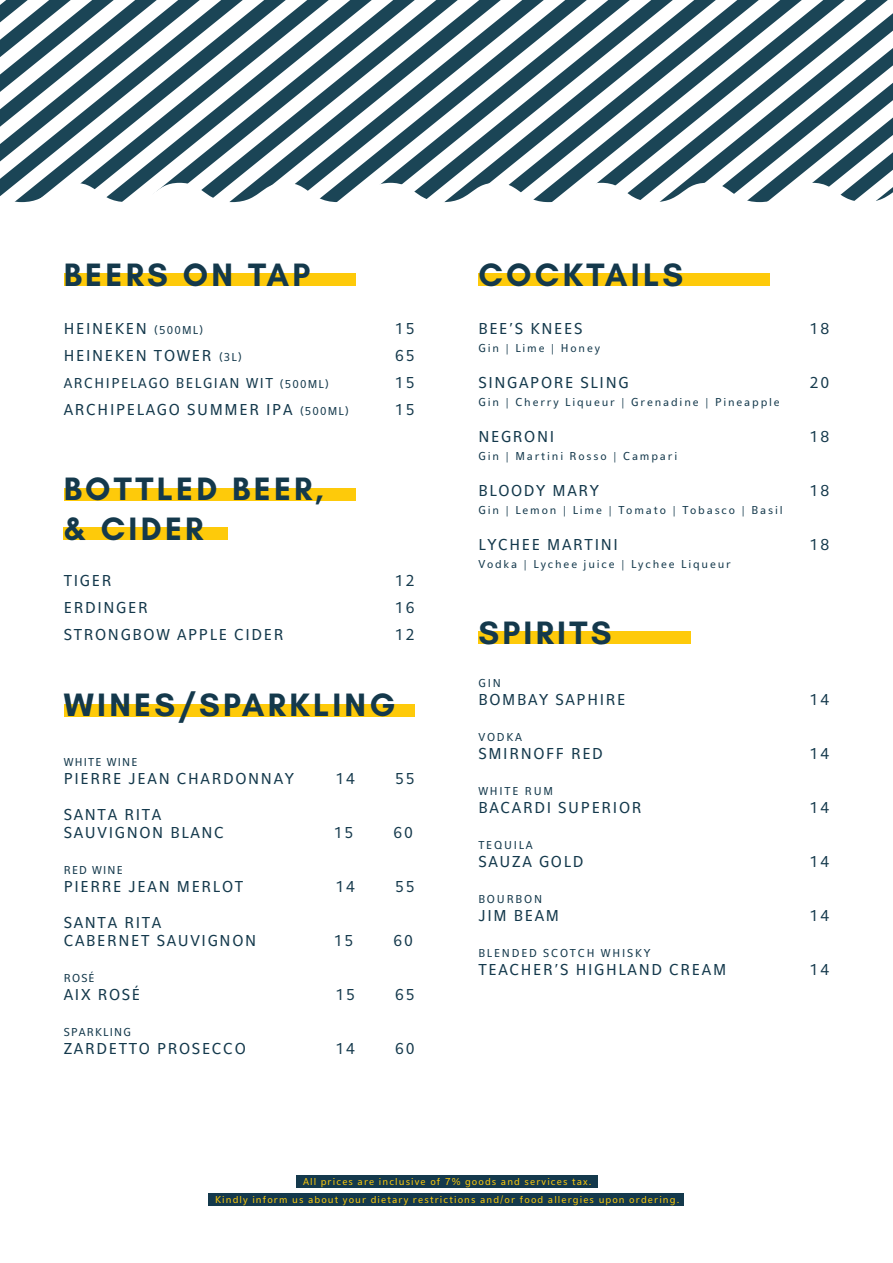
<style>
.page{position:relative;width:893px;height:1263px;background:#fff}
.page>*{position:absolute;margin:0;border:0;box-sizing:border-box;transform-origin:0 0}
.t1{font:700 33px/39.6px "Glacial Indifference";letter-spacing:.1em;color:#14394c}
.t2{font:16.5px/18px "Eau Douce Sans";letter-spacing:.1em;color:#14394c}
.t3{font:15px "Eau Douce Sans";letter-spacing:.1em;color:#14394c}
.t4{font:12px "Eau Douce Sans";letter-spacing:.15em;color:#14394c}
.t5{font:12px "Eau Douce Sans";letter-spacing:.1em;color:#14394c}
.t6{font:10.5px/18px "Eau Douce Sans";letter-spacing:.1em;color:#feca0a;text-align:center}
.s1{font-size:12px}
</style>
<div class="page">
<svg style="left:0;top:0;width:893px;height:202px"></svg>
<div style="left:64px;top:704px;width:351px;height:12px;background:#feca0a"></div>
<div style="left:478px;top:273px;width:292px;height:13px;background:#feca0a"></div>
<div style="left:64px;top:528px;width:164px;height:12px;background:#feca0a"></div>
<div style="left:64px;top:488px;width:291px;height:13px;background:#feca0a"></div>
<div style="left:478px;top:631px;width:213px;height:13px;background:#feca0a"></div>
<div style="left:64px;top:273px;width:291px;height:13px;background:#feca0a"></div>
<div style="left:209px;top:1193px;width:475px;height:13px;background:#14394c"></div>
<div style="left:296px;top:1175px;width:302px;height:12px;background:#14394c"></div>
<h1 class="t1" style="left:64px;top:254px;width:248px">BEERS ON TAP</h1>
<p class="t2" style="left:64px;top:319px;width:141px">HEINEKEN <span class="s1">(500ML)</span></p>
<p class="t2" style="left:395px;top:319px;width:21px">15</p>
<p class="t2" style="left:64px;top:346px;width:180px">HEINEKEN TOWER <span class="s1">(3L)</span></p>
<p class="t2" style="left:395px;top:346px;width:21px">65</p>
<p class="t3" style="left:64px;top:375px;width:267px">ARCHIPELAGO BELGIAN WIT <span class="s1">(500ML)</span></p>
<p class="t2" style="left:395px;top:373px;width:21px">15</p>
<p class="t2" style="left:64px;top:400px;width:287px">ARCHIPELAGO SUMMER IPA <span class="s1">(500ML)</span></p>
<p class="t2" style="left:395px;top:400px;width:21px">15</p>
<h1 class="t1" style="left:64px;top:469px;width:262px">BOTTLED BEER, &amp; CIDER</h1>
<p class="t2" style="left:64px;top:571px;width:49px">TIGER</p>
<p class="t2" style="left:395px;top:571px;width:21px">12</p>
<p class="t2" style="left:64px;top:598px;width:85px">ERDINGER</p>
<p class="t2" style="left:395px;top:598px;width:21px">16</p>
<p class="t2" style="left:64px;top:625px;width:221px">STRONGBOW APPLE CIDER</p>
<p class="t2" style="left:395px;top:625px;width:21px">12</p>
<h1 class="t1" style="left:64px;top:685px;width:333px">WINES/SPARKLING</h1>
<p class="t5" style="left:64px;top:756px;width:75px">WHITE WINE</p>
<p class="t2" style="left:64px;top:770px;width:232px">PIERRE JEAN CHARDONNAY</p>
<p class="t2" style="left:336px;top:770px;width:21px">14</p>
<p class="t2" style="left:395px;top:770px;width:21px">55</p>
<p class="t2" style="left:64px;top:806px;width:162px">SANTA RITA<br>SAUVIGNON BLANC</p>
<p class="t2" style="left:334px;top:824px;width:21px">15</p>
<p class="t2" style="left:394px;top:824px;width:21px">60</p>
<p class="t4" style="left:64px;top:864px;width:61px">RED WINE</p>
<p class="t2" style="left:64px;top:878px;width:181px">PIERRE JEAN MERLOT</p>
<p class="t2" style="left:336px;top:878px;width:21px">14</p>
<p class="t2" style="left:395px;top:878px;width:21px">55</p>
<p class="t2" style="left:64px;top:914px;width:194px">SANTA RITA<br>CABERNET SAUVIGNON</p>
<p class="t2" style="left:334px;top:932px;width:21px">15</p>
<p class="t2" style="left:394px;top:932px;width:21px">60</p>
<p class="t4" style="left:64px;top:972px;width:32px">ROSÉ</p>
<p class="t2" style="left:64px;top:986px;width:78px">AIX ROSÉ</p>
<p class="t2" style="left:336px;top:986px;width:21px">15</p>
<p class="t2" style="left:395px;top:986px;width:21px">65</p>
<p class="t5" style="left:64px;top:1026px;width:69px">SPARKLING</p>
<p class="t2" style="left:64px;top:1040px;width:184px">ZARDETTO PROSECCO</p>
<p class="t2" style="left:336px;top:1040px;width:21px">14</p>
<p class="t2" style="left:395px;top:1040px;width:21px">60</p>
<h1 class="t1" style="left:478px;top:254px;width:206px">COCKTAILS</h1>
<p class="t2" style="left:478px;top:319px;width:106px">BEE'S KNEES</p>
<p class="t2" style="left:810px;top:319px;width:21px">18</p>
<p class="t4" style="left:478px;top:341px;width:123px">Gin | Lime | Honey</p>
<p class="t2" style="left:478px;top:373px;width:152px">SINGAPORE SLING</p>
<p class="t2" style="left:810px;top:373px;width:21px">20</p>
<p class="t4" style="left:478px;top:395px;width:303px">Gin | Cherry Liqueur | Grenadine | Pineapple</p>
<p class="t2" style="left:478px;top:427px;width:77px">NEGRONI</p>
<p class="t2" style="left:810px;top:427px;width:21px">18</p>
<p class="t4" style="left:478px;top:449px;width:200px">Gin | Martini Rosso | Campari</p>
<p class="t2" style="left:478px;top:481px;width:122px">BLOODY MARY</p>
<p class="t2" style="left:810px;top:481px;width:21px">18</p>
<p class="t4" style="left:478px;top:503px;width:306px">Gin | Lemon | Lime | Tomato | Tobasco | Basil</p>
<p class="t2" style="left:478px;top:535px;width:141px">LYCHEE MARTINI</p>
<p class="t2" style="left:810px;top:535px;width:21px">18</p>
<p class="t4" style="left:478px;top:557px;width:254px">Vodka | Lychee juice | Lychee Liqueur</p>
<h1 class="t1" style="left:478px;top:613px;width:135px">SPIRITS</h1>
<p class="t4" style="left:478px;top:677px;width:24px">GIN</p>
<p class="t2" style="left:478px;top:691px;width:149px">BOMBAY SAPHIRE</p>
<p class="t2" style="left:810px;top:691px;width:21px">14</p>
<p class="t4" style="left:478px;top:731px;width:45px">VODKA</p>
<p class="t2" style="left:478px;top:745px;width:126px">SMIRNOFF RED</p>
<p class="t2" style="left:810px;top:745px;width:21px">14</p>
<p class="t4" style="left:478px;top:785px;width:76px">WHITE RUM</p>
<p class="t2" style="left:478px;top:799px;width:165px">BACARDI SUPERIOR</p>
<p class="t2" style="left:810px;top:799px;width:21px">14</p>
<p class="t4" style="left:478px;top:839px;width:56px">TEQUILA</p>
<p class="t2" style="left:478px;top:853px;width:107px">SAUZA GOLD</p>
<p class="t2" style="left:810px;top:853px;width:21px">14</p>
<p class="t4" style="left:478px;top:893px;width:65px">BOURBON</p>
<p class="t2" style="left:478px;top:907px;width:82px">JIM BEAM</p>
<p class="t2" style="left:810px;top:907px;width:21px">14</p>
<p class="t4" style="left:478px;top:947px;width:174px">BLENDED SCOTCH WHISKY</p>
<p class="t2" style="left:478px;top:961px;width:249px">TEACHER’S HIGHLAND CREAM</p>
<p class="t2" style="left:810px;top:961px;width:21px">14</p>
<p class="t6" style="left:215px;top:1172px;width:466px">All prices are inclusive of 7% goods and services tax.<br>Kindly inform us about your dietary restrictions and/or food allergies upon ordering.</p>
</div>
